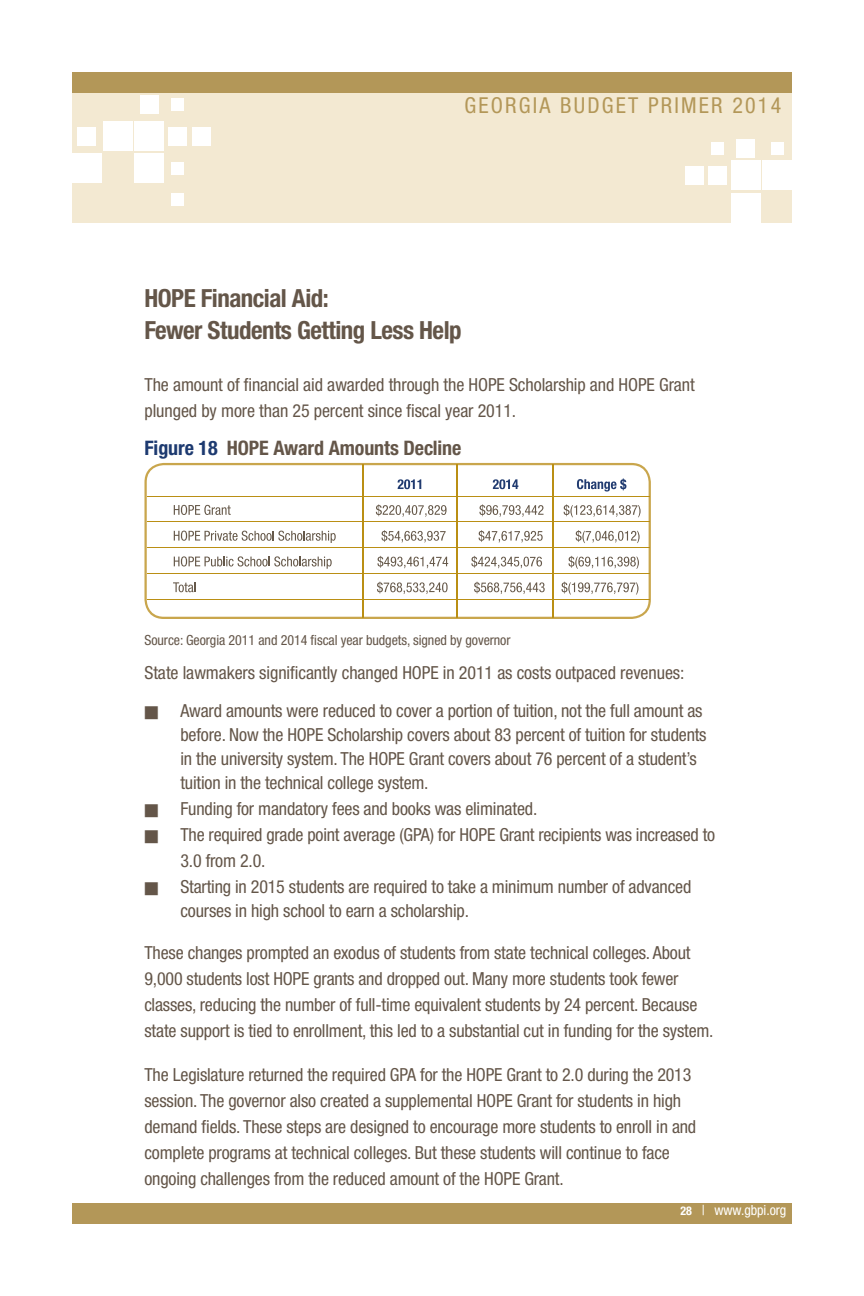
<style>
.page{position:relative;width:864px;height:1296px;background:#fff}
.page>*{position:absolute;margin:0;border:0;box-sizing:border-box;transform-origin:0 0}
.primer_text_heading{font:700 condensed 25px "Helvetica Neue LT Std";letter-spacing:-.02em;color:#645649}
.t1{font:condensed 22px "Helvetica Neue LT Std";letter-spacing:.1em;color:#b39758}
.figure_heading{font:700 condensed 20px "Helvetica Neue LT Std";letter-spacing:-.005em;color:#645649}
.primer_body_text_war{font:condensed 18px/26px "Helvetica Neue LT Std";letter-spacing:-.01em;color:#645649}
.source_text{font:condensed 14px "Helvetica Neue LT Std";letter-spacing:-.005em;color:#645649}
.t2{font:condensed 14px "Helvetica Neue LT Std";letter-spacing:-.005em;color:#fff}
.s1{color:#1d3a70}
.s2{font-weight:700;font-size:12px}
</style>
<div class="page">
<div style="left:72px;top:1204px;width:720px;height:20px;background:#b39758"></div>
<div style="left:72px;top:72px;width:720px;height:151px;background:#f3e9d2"></div>
<div style="left:72px;top:72px;width:720px;height:20px;background:#b39758"></div>
<div style="left:135px;top:122px;width:29px;height:29px;background:#fff"></div>
<div style="left:135px;top:153px;width:29px;height:29px;background:#fff"></div>
<div style="left:103px;top:122px;width:29px;height:29px;background:#fff"></div>
<div style="left:140px;top:95px;width:18px;height:18px;background:#fff"></div>
<div style="left:77px;top:127px;width:19px;height:18px;background:#fff"></div>
<div style="left:168px;top:127px;width:19px;height:18px;background:#fff"></div>
<div style="left:192px;top:127px;width:19px;height:18px;background:#fff"></div>
<div style="left:171px;top:98px;width:13px;height:13px;background:#fff"></div>
<div style="left:171px;top:162px;width:13px;height:13px;background:#fff"></div>
<div style="left:171px;top:193px;width:13px;height:13px;background:#fff"></div>
<div style="left:72px;top:153px;width:29px;height:29px;background:#fff"></div>
<div style="left:731px;top:161px;width:29px;height:29px;background:#fff"></div>
<div style="left:731px;top:194px;width:29px;height:29px;background:#fff"></div>
<div style="left:763px;top:161px;width:29px;height:29px;background:#fff"></div>
<div style="left:737px;top:139px;width:18px;height:18px;background:#fff"></div>
<div style="left:708px;top:166px;width:18px;height:19px;background:#fff"></div>
<div style="left:711px;top:142px;width:13px;height:12px;background:#fff"></div>
<div style="left:771px;top:142px;width:13px;height:12px;background:#fff"></div>
<div style="left:686px;top:166px;width:18px;height:19px;background:#fff"></div>
<svg style="left:144px;top:463px;width:507px;height:156px"></svg>
<hr style="left:147px;top:496px;width:503px;height:1px;background:#ba8f14">
<hr style="left:147px;top:522px;width:503px;height:1px;background:#ba8f14">
<hr style="left:147px;top:547px;width:503px;height:1px;background:#ba8f14">
<hr style="left:147px;top:573px;width:503px;height:1px;background:#ba8f14">
<hr style="left:147px;top:599px;width:503px;height:1px;background:#ba8f14">
<svg style="left:398px;top:479px;width:23px;height:10px"></svg>
<svg style="left:493px;top:479px;width:25px;height:10px"></svg>
<svg style="left:577px;top:478px;width:49px;height:14px"></svg>
<svg style="left:174px;top:505px;width:57px;height:10px"></svg>
<svg style="left:376px;top:504px;width:71px;height:13px"></svg>
<svg style="left:479px;top:504px;width:65px;height:13px"></svg>
<svg style="left:564px;top:504px;width:77px;height:13px"></svg>
<svg style="left:174px;top:531px;width:162px;height:12px"></svg>
<svg style="left:381px;top:530px;width:65px;height:13px"></svg>
<svg style="left:479px;top:530px;width:64px;height:13px"></svg>
<svg style="left:576px;top:530px;width:64px;height:13px"></svg>
<svg style="left:174px;top:556px;width:158px;height:13px"></svg>
<svg style="left:377px;top:556px;width:71px;height:12px"></svg>
<svg style="left:471px;top:556px;width:71px;height:12px"></svg>
<svg style="left:569px;top:556px;width:70px;height:13px"></svg>
<svg style="left:173px;top:582px;width:23px;height:10px"></svg>
<svg style="left:442px;top:582px;width:6px;height:10px"></svg>
<svg style="left:377px;top:582px;width:69px;height:12px"></svg>
<svg style="left:474px;top:582px;width:71px;height:12px"></svg>
<svg style="left:562px;top:582px;width:76px;height:13px"></svg>
<hr style="left:457px;top:464px;width:1px;height:153px;background:#ba8f14">
<hr style="left:552px;top:465px;width:1px;height:153px;background:#ba8f14">
<hr style="left:363px;top:464px;width:1px;height:153px;background:#ba8f14">
<p class="t1" style="left:464px;top:92px;width:318px">GEORGIA BUDGET PRIMER 2014</p>
<p class="primer_text_heading" style="left:144px;top:283px;width:186px">HOPE Financial Aid:</p>
<p class="primer_text_heading" style="left:144px;top:315px;width:319px">Fewer Students Getting Less Help</p>
<p class="primer_body_text_war" style="left:144px;top:372px;width:552px">The amount of financial aid awarded through the HOPE Scholarship and HOPE Grant plunged by more than 25 percent since fiscal year 2011.</p>
<p class="figure_heading" style="left:144px;top:436px;width:318px"><span class="s1">Figure 18</span> HOPE Award Amounts Decline</p>
<p class="source_text" style="left:144px;top:632px;width:368px">Source: Georgia 2011 and 2014 fiscal year budgets, signed by governor</p>
<p class="primer_body_text_war" style="left:144px;top:660px;width:542px">State lawmakers significantly changed HOPE in 2011 as costs outpaced revenues:</p>
<p class="primer_body_text_war" style="left:180px;top:699px;width:528px;line-height:24px;text-indent:-36px">■ Award amounts were reduced to cover a portion of tuition, not the full amount as before. Now the HOPE Scholarship covers about 83 percent of tuition for students in the university system. The HOPE Grant covers about 76 percent of a student’s tuition in the technical college system.</p>
<p class="primer_body_text_war" style="left:144px;top:796px;width:394px">■ Funding for mandatory fees and books was eliminated.</p>
<p class="primer_body_text_war" style="left:180px;top:822px;width:536px;text-indent:-36px">■ The required grade point average (GPA) for HOPE Grant recipients was increased to<br>3.0 from 2.0.</p>
<p class="primer_body_text_war" style="left:180px;top:875px;width:512px;line-height:24px;text-indent:-36px">■ Starting in 2015 students are required to take a minimum number of advanced courses in high school to earn a scholarship.</p>
<p class="primer_body_text_war" style="left:144px;top:940px;width:571px">These changes prompted an exodus of students from state technical colleges. About 9,000 students lost HOPE grants and dropped out. Many more students took fewer classes, reducing the number of full-time equivalent students by 24 percent. Because state support is tied to enrollment, this led to a substantial cut in funding for the system.</p>
<p class="primer_body_text_war" style="left:144px;top:1062px;width:553px">The Legislature returned the required GPA for the HOPE Grant to 2.0 during the 2013 session. The governor also created a supplemental HOPE Grant for students in high demand fields. These steps are designed to encourage more students to enroll in and complete programs at technical colleges. But these students will continue to face ongoing challenges from the reduced amount of the HOPE Grant.</p>
<p class="t2" style="left:680px;top:1202px;width:107px"><span class="s2">28</span> | www.gbpi.org</p>
</div>
